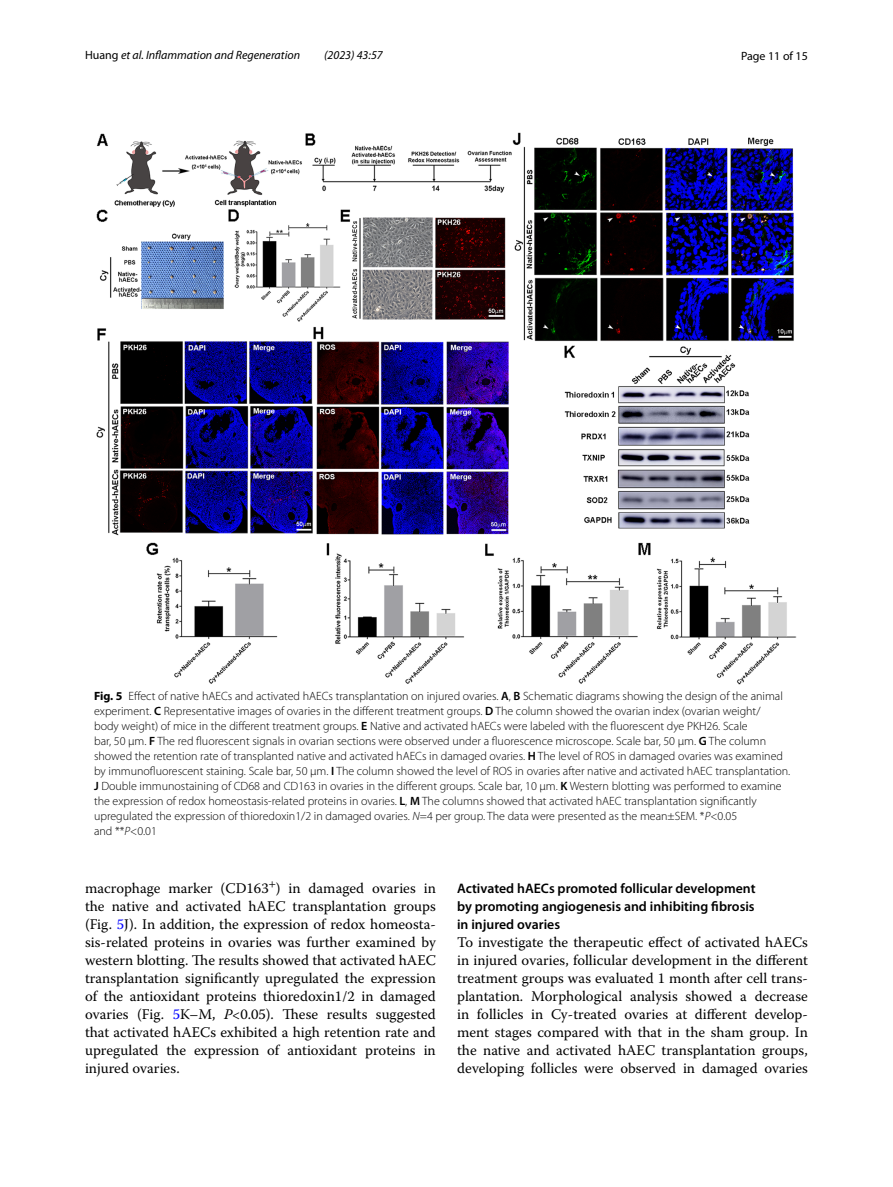
<style>
.page{position:relative;width:893px;height:1187px;background:#fff}
.page>*{position:absolute;margin:0;border:0;box-sizing:border-box;transform-origin:0 0}
.t1{font:14.7px/18px "Warnock Pro";color:#000;text-align:justify}
.t2{font:600 13.8px/18px "Myriad Pro";color:#000;text-align:justify}
.t3{font:300 12px/15px "Myriad Pro";color:#000}
.t4{font:italic 12px "Myriad Pro";color:#000}
.t5{font:12px "Myriad Pro";color:#000}
.s1{font-style:normal}
.s2{font-weight:700}
.s3{font-weight:600}
.s4{font-style:italic}
.s5{color:#00f}
</style>
<div class="page">
<img style="left:96px;top:133px;width:701px;height:551px">
<p class="t4" style="left:85px;top:48px;width:217px"><span class="s1">Huang</span> et al. Inflammation and Regeneration</p>
<p class="t4" style="left:324px;top:48px;width:60px">(2023) 43:57</p>
<p class="t5" style="left:741px;top:48px;width:68px">Page 11 of 15</p>
<p class="t3" style="left:94px;top:688px;width:698px"><span class="s2">Fig. 5</span> Effect of native hAECs and activated hAECs transplantation on injured ovaries. <span class="s3">A</span>, <span class="s3">B</span> Schematic diagrams showing the design of the animal experiment. <span class="s3">C</span> Representative images of ovaries in the different treatment groups. <span class="s3">D</span> The column showed the ovarian index (ovarian weight/<br>body weight) of mice in the different treatment groups. <span class="s3">E</span> Native and activated hAECs were labeled with the fluorescent dye PKH26. Scale<br>bar, 50 μm. <span class="s3">F</span> The red fluorescent signals in ovarian sections were observed under a fluorescence microscope. Scale bar, 50 μm. <span class="s3">G</span> The column showed the retention rate of transplanted native and activated hAECs in damaged ovaries. <span class="s3">H</span> The level of ROS in damaged ovaries was examined by immunofluorescent staining. Scale bar, 50 μm. <span class="s3">I</span> The column showed the level of ROS in ovaries after native and activated hAEC transplantation.<br><span class="s3">J</span> Double immunostaining of CD68 and CD163 in ovaries in the different groups. Scale bar, 10 μm. <span class="s3">K</span> Western blotting was performed to examine the expression of redox homeostasis-related proteins in ovaries. <span class="s3">L</span>, <span class="s3">M</span> The columns showed that activated hAEC transplantation significantly upregulated the expression of thioredoxin1/2 in damaged ovaries. <span class="s4">N</span>=4 per group. The data were presented as the mean±SEM. *<span class="s4">P</span>&lt;0.05<br>and **<span class="s4">P</span>&lt;0.01</p>
<p class="t1" style="left:85px;top:878px;width:352px">macrophage marker (CD163<sup>+</sup>) in damaged ovaries in the native and activated hAEC transplantation groups (Fig. <span class="s5">5</span>J). In addition, the expression of redox homeosta&shy;sis-related proteins in ovaries was further examined by western blotting. The results showed that activated hAEC transplantation significantly upregulated the expression of the antioxidant proteins thioredoxin1/2 in damaged ovaries (Fig. <span class="s5">5</span>K–M, <span class="s4">P</span>&lt;0.05). These results suggested that activated hAECs exhibited a high retention rate and upregulated the expression of antioxidant proteins in injured ovaries.</p>
<p class="t2" style="left:457px;top:878px;width:300px">Activated hAECs promoted follicular development by promoting angiogenesis and inhibiting fibrosis in injured ovaries</p>
<p class="t1" style="left:457px;top:932px;width:352px">To investigate the therapeutic effect of activated hAECs in injured ovaries, follicular development in the different treatment groups was evaluated 1 month after cell trans&shy;plantation. Morphological analysis showed a decrease in follicles in Cy-treated ovaries at different develop&shy;ment stages compared with that in the sham group. In the native and activated hAEC transplantation groups, developing follicles were observed in damaged ovaries</p>
</div>
